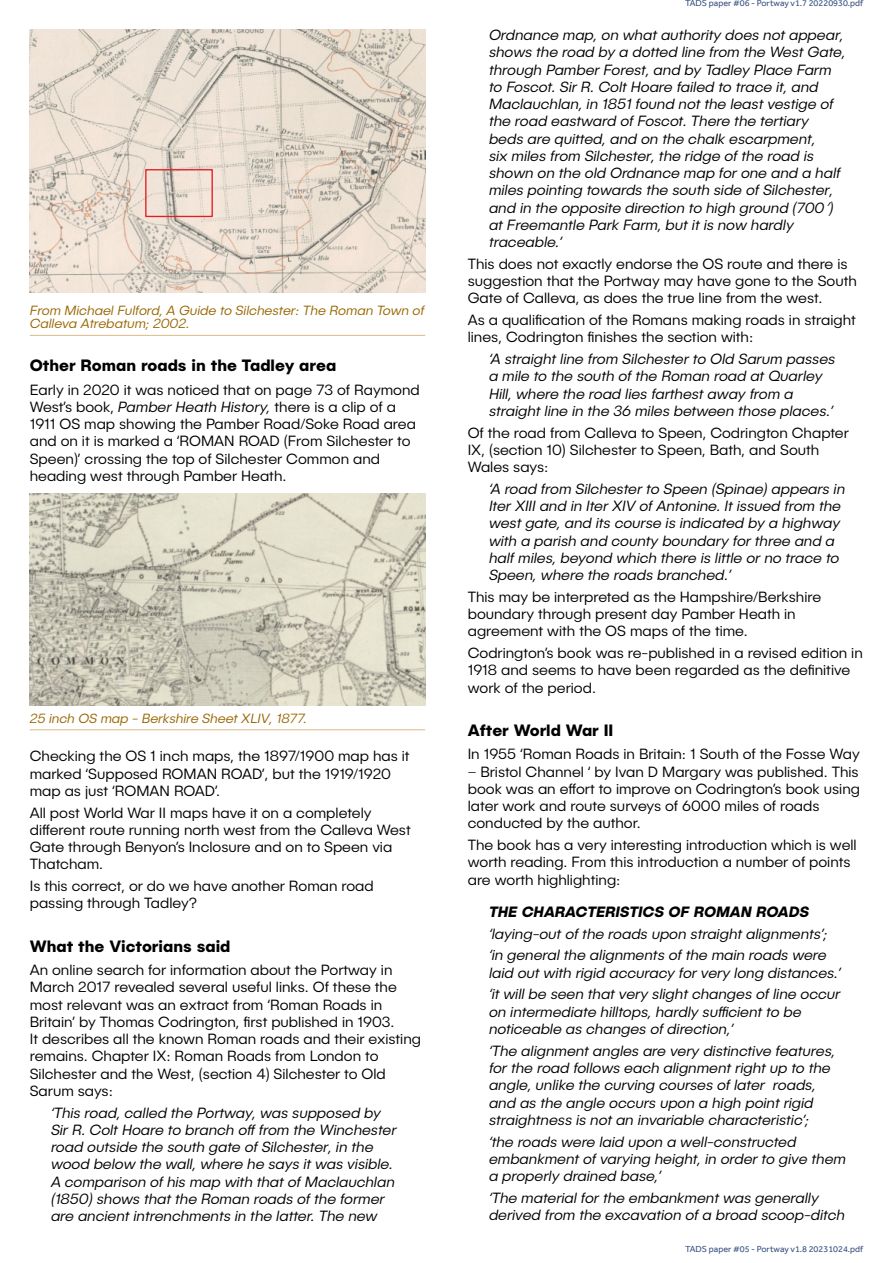
<style>
.page{position:relative;width:893px;height:1263px;background:#fff}
.page>*{position:absolute;margin:0;border:0;box-sizing:border-box;transform-origin:0 0}
.t1{font:700 16.5px "Publica Sans";color:#000}
.t2{font:italic 300 15px/17.2px "Publica Sans";color:#000}
.t3{font:300 15px/17.2px "Publica Sans";color:#000}
.t4{font:italic 700 15px "Publica Sans";color:#000}
.t5{font:italic 300 13.5px/13.5px "Publica Sans";color:#960}
.t6{font:9px "Effra";color:#385282}
.s1{font-style:italic}
.s2{font-family:"Helvetica"}
</style>
<div class="page">
<img style="left:30px;top:493px;width:395px;height:212px">
<img style="left:30px;top:30px;width:395px;height:262px">
<hr style="left:30px;top:335px;width:395px;height:1px;background:#dcbb86">
<hr style="left:30px;top:729px;width:395px;height:1px;background:#dcbb86">
<div style="left:145px;top:169px;width:68px;height:48px;border:1px solid #e41e25"></div>
<p class="t5" style="left:30px;top:304px;width:396px">From Michael Fulford, A Guide to Silchester: The Roman Town of<br>Calleva Atrebatum; 2002.</p>
<p class="t1" style="left:30px;top:358px;width:308px">Other Roman roads in the Tadley area</p>
<p class="t3" style="left:30px;top:381px;width:392px">Early in 2020 it was noticed that on page 73 of Raymond West’s book, <span class="s1">Pamber Heath History,</span> there is a clip of a 1911 OS map showing the Pamber Road/Soke Road area and on it is marked a ‘ROMAN ROAD (From Silchester to Speen)’ crossing the top of Silchester Common and heading west through Pamber Heath.</p>
<p class="t5" style="left:30px;top:712px;width:279px">25 inch OS map - Berkshire Sheet XLIV, 1877.</p>
<p class="t3" style="left:30px;top:748px;width:381px">Checking the OS 1 inch maps, the 1897/1900 map has it marked ‘Supposed ROMAN ROAD’, but the 1919/1920 map as just ‘ROMAN ROAD’.</p>
<p class="t3" style="left:30px;top:804px;width:382px">All post World War II maps have it on a completely different route running north west from the Calleva West Gate through Benyon’s Inclosure and on to Speen via Thatcham.</p>
<p class="t3" style="left:30px;top:878px;width:346px">Is this correct, or do we have another Roman road passing through Tadley?</p>
<p class="t1" style="left:30px;top:939px;width:202px">What the Victorians said</p>
<p class="t3" style="left:30px;top:962px;width:393px">An online search for information about the Portway in March 2017 revealed several useful links. Of these the most relevant was an extract from ‘Roman Roads in Britain’ by Thomas Codrington, first published in 1903.<br>It describes all the known Roman roads and their existing remains. Chapter IX: Roman Roads from London to Silchester and the West, (section 4) Silchester to Old Sarum says:</p>
<p class="t2" style="left:51px;top:1104px;width:347px">‘This road, called the Portway, was supposed by Sir R. Colt Hoare to branch off from the Winchester road outside the south gate of Silchester, in the wood below the wall, where he says it was visible.<br>A comparison of his map with that of Maclauchlan (1850) shows that the Roman roads of the former are ancient intrenchments in the latter. The new</p>
<p class="t6" style="left:685px;top:-1px;width:179px">TADS paper #06 - Portway v1.7 20220930.pdf</p>
<p class="t2" style="left:489px;top:27px;width:358px">Ordnance map, on what authority does not appear, shows the road by a dotted line from the West Gate, through Pamber Forest, and by Tadley Place Farm to Foscot. Sir R. Colt Hoare failed to trace it, and Maclauchlan, in 1851 found not the least vestige of the road eastward of Foscot. There the tertiary beds are quitted, and on the chalk escarpment,<br>six miles from Silchester, the ridge of the road is shown on the old Ordnance map for one and a half miles pointing towards the south side of Silchester, and in the opposite direction to high ground (700<span class="s2">′</span>) at Freemantle Park Farm, but it is now hardly traceable.’</p>
<p class="t3" style="left:468px;top:256px;width:391px">This does not exactly endorse the OS route and there is suggestion that the Portway may have gone to the South<br>Gate of Calleva, as does the true line from the west.</p>
<p class="t3" style="left:468px;top:312px;width:390px">As a qualification of the Romans making roads in straight lines, Codrington finishes the section with:</p>
<p class="t2" style="left:489px;top:351px;width:348px">‘A straight line from Silchester to Old Sarum passes a mile to the south of the Roman road at Quarley Hill, where the road lies farthest away from a straight line in the 36 miles between those places.’</p>
<p class="t3" style="left:468px;top:424px;width:383px">Of the road from Calleva to Speen, Codrington Chapter<br>IX, (section 10) Silchester to Speen, Bath, and South<br>Wales says:</p>
<p class="t2" style="left:489px;top:481px;width:358px">‘A road from Silchester to Speen (Spinae) appears in Iter XIII and in Iter XIV of Antonine. It issued from the west gate, and its course is indicated by a highway with a parish and county boundary for three and a half miles, beyond which there is little or no trace to Speen, where the roads branched.’</p>
<p class="t3" style="left:468px;top:589px;width:355px">This may be interpreted as the Hampshire/Berkshire boundary through present day Pamber Heath in agreement with the OS maps of the time.</p>
<p class="t3" style="left:468px;top:645px;width:397px">Codrington’s book was re-published in a revised edition in<br>1918 and seems to have been regarded as the definitive work of the period.</p>
<p class="t1" style="left:468px;top:723px;width:147px">After World War II</p>
<p class="t3" style="left:468px;top:746px;width:394px">In 1955 ‘Roman Roads in Britain: 1 South of the Fosse Way</p>
<p class="t3" style="left:468px;top:763px;width:394px">– Bristol Channel ‘ by Ivan D Margary was published. This book was an effort to improve on Codrington’s book using later work and route surveys of 6000 miles of roads conducted by the author.</p>
<p class="t3" style="left:468px;top:837px;width:390px">The book has a very interesting introduction which is well worth reading. From this introduction a number of points are worth highlighting:</p>
<p class="t4" style="left:489px;top:905px;width:322px">THE CHARACTERISTICS OF ROMAN ROADS</p>
<p class="t2" style="left:489px;top:923px;width:340px;line-height:21.8px">‘laying-out of the roads upon straight alignments’; ‘in general the alignments of the main roads were</p>
<p class="t2" style="left:489px;top:962px;width:353px;line-height:21.8px">laid out with rigid accuracy for very long distances.’ ‘it will be seen that very slight changes of line occur</p>
<p class="t2" style="left:489px;top:1003px;width:314px">on intermediate hilltops, hardly sufficient to be noticeable as changes of direction,’</p>
<p class="t2" style="left:489px;top:1042px;width:348px">‘The alignment angles are very distinctive features, for the road follows each alignment right up to the angle, unlike the curving courses of later roads, and as the angle occurs upon a high point rigid straightness is not an invariable characteristic’;</p>
<p class="t2" style="left:489px;top:1133px;width:358px">‘the roads were laid upon a well-constructed embankment of varying height, in order to give them a properly drained base,’</p>
<p class="t2" style="left:489px;top:1189px;width:357px">‘The material for the embankment was generally derived from the excavation of a broad scoop-ditch</p>
<p class="t6" style="left:685px;top:1245px;width:179px">TADS paper #05 - Portway v1.8 20231024.pdf</p>
</div>
